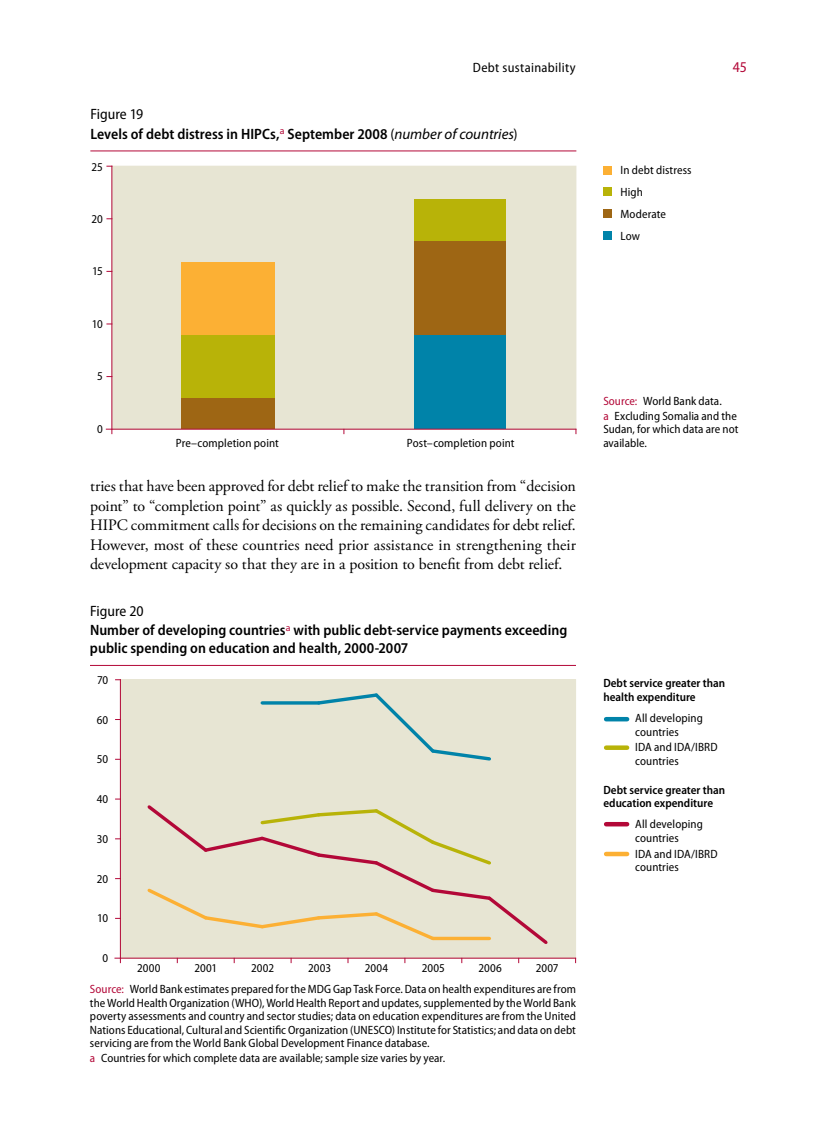
<style>
.page{position:relative;width:837px;height:1134px;background:#fff}
.page>*{position:absolute;margin:0;border:0;box-sizing:border-box;transform-origin:0 0}
.t1{font:15.9px/19.5px "Adobe Garamond Pro";letter-spacing:-.005em;color:#000;text-align:justify}
.t2{font:600 semi-condensed 15px/19.5px "Myriad Pro";letter-spacing:.005em;color:#000}
.t3{font:semi-condensed 15px "Myriad Pro";color:#b30838}
.t4{font:semi-condensed 13.5px "Myriad Pro";letter-spacing:.02em;color:#000}
.t5{font:semi-condensed 12px/13.5px "Myriad Pro";letter-spacing:.005em;color:#000}
.t6{font:600 semi-condensed 12px/13.5px "Myriad Pro";color:#000}
.s1{font-weight:400}
.s2{font-weight:400;font-style:italic;font-stretch:normal}
.s3{color:#b30838}
</style>
<div class="page">
<div style="left:112px;top:166px;width:464px;height:263px;background:#e7e5d3"></div>
<div style="left:414px;top:335px;width:92px;height:94px;background:#0083a9"></div>
<div style="left:181px;top:398px;width:93px;height:31px;background:#9e6614"></div>
<div style="left:414px;top:241px;width:92px;height:94px;background:#9e6614"></div>
<div style="left:181px;top:335px;width:93px;height:63px;background:#b8b308"></div>
<div style="left:414px;top:199px;width:92px;height:42px;background:#b8b308"></div>
<div style="left:181px;top:262px;width:93px;height:73px;background:#fcb034"></div>
<hr style="left:111px;top:166px;width:1px;height:263px;background:#b30838">
<hr style="left:106px;top:429px;width:470px;height:1px;background:#b30838">
<div style="left:603px;top:166px;width:9px;height:9px;background:#fcb034"></div>
<div style="left:603px;top:187px;width:9px;height:9px;background:#b8b308"></div>
<div style="left:603px;top:209px;width:9px;height:9px;background:#9e6614"></div>
<div style="left:603px;top:231px;width:9px;height:9px;background:#0083a9"></div>
<hr style="left:90px;top:151px;width:486px;height:1px;background:#b30838">
<hr style="left:90px;top:665px;width:486px;height:1px;background:#b30838">
<div style="left:120px;top:680px;width:456px;height:278px;background:#e7e5d3"></div>
<hr style="left:120px;top:680px;width:1px;height:278px;background:#b30838">
<hr style="left:115px;top:958px;width:461px;height:1px;background:#b30838">
<svg style="left:262px;top:701px;width:53px;height:4px"></svg>
<svg style="left:315px;top:693px;width:176px;height:68px"></svg>
<svg style="left:147px;top:805px;width:401px;height:139px"></svg>
<hr style="left:433px;top:937px;width:56px;height:3px;background:#fcb034">
<hr style="left:606px;top:717px;width:21px;height:4px;background:#0083a9">
<div style="left:606px;top:745px;width:21px;height:5px;background:#b8b308"></div>
<hr style="left:606px;top:822px;width:21px;height:4px;background:#b30838">
<hr style="left:606px;top:852px;width:21px;height:4px;background:#fcb034">
<p class="t4" style="left:473px;top:60px;width:104px">Debt sustainability</p>
<p class="t3" style="left:733px;top:59px;width:16px">45</p>
<p class="t2" style="left:90px;top:105px;width:429px"><span class="s1">Figure 19<br></span>Levels of debt distress in HIPCs,<sup>a</sup> September 2008 <span class="s1">(</span><span class="s2">number of countries</span><span class="s1">)</span></p>
<p class="t5" style="left:92px;top:160px;width:13px">25</p>
<p class="t5" style="left:621px;top:160px;width:73px;line-height:22px">In debt distress<br>High<br>Moderate<br>Low</p>
<p class="t5" style="left:92px;top:213px;width:13px">20</p>
<p class="t5" style="left:92px;top:265px;width:12px">15</p>
<p class="t5" style="left:92px;top:317px;width:13px">10</p>
<p class="t5" style="left:97px;top:370px;width:7px">5</p>
<p class="t5" style="left:97px;top:422px;width:7px">0</p>
<p class="t5" style="left:176px;top:436px;width:105px">Pre–completion point</p>
<p class="t5" style="left:407px;top:436px;width:109px">Post–completion point</p>
<p class="t1" style="left:90px;top:477px;width:487px">tries that have been approved for debt relief to make the transition from “decision point” to “completion point” as quickly as possible. Second, full delivery on the HIPC commitment calls for decisions on the remaining candidates for debt relief.<br>However, most of these countries need prior assistance in strengthening their development capacity so that they are in a position to benefit from debt relief.</p>
<p class="t2" style="left:90px;top:601px;width:479px"><span class="s1">Figure 20<br></span>Number of developing countries<sup>a</sup> with public debt-service payments exceeding</p>
<p class="t2" style="left:90px;top:639px;width:320px">public spending on education and health, 2000-2007</p>
<p class="t5" style="left:97px;top:673px;width:13px">70</p>
<p class="t5" style="left:97px;top:713px;width:13px">60</p>
<p class="t5" style="left:97px;top:753px;width:13px">50</p>
<p class="t5" style="left:97px;top:793px;width:13px">40</p>
<p class="t5" style="left:97px;top:832px;width:13px">30</p>
<p class="t5" style="left:97px;top:872px;width:13px">20</p>
<p class="t5" style="left:97px;top:912px;width:13px">10</p>
<p class="t5" style="left:103px;top:952px;width:7px">0</p>
<p class="t5" style="left:137px;top:961px;width:25px">2000</p>
<p class="t5" style="left:194px;top:961px;width:24px">2001</p>
<p class="t5" style="left:251px;top:961px;width:24px">2002</p>
<p class="t5" style="left:308px;top:961px;width:24px">2003</p>
<p class="t5" style="left:365px;top:961px;width:25px">2004</p>
<p class="t5" style="left:422px;top:961px;width:25px">2005</p>
<p class="t5" style="left:479px;top:961px;width:25px">2006</p>
<p class="t5" style="left:536px;top:961px;width:24px">2007</p>
<p class="t5" style="left:90px;top:983px;width:488px;text-align:justify"><span class="s3">Source:</span> World Bank estimates prepared for the MDG Gap Task Force. Data on health expenditures are from the World Health Organization (WHO), World Health Report and updates, supplemented by the World Bank poverty assessments and country and sector studies; data on education expenditures are from the United Nations Educational, Cultural and Scientific Organization (UNESCO) Institute for Statistics; and data on debt servicing are from the World Bank Global Development Finance database.</p>
<p class="t5" style="left:90px;top:1052px;width:357px"><span class="s3">a</span> Countries for which complete data are available; sample size varies by year.</p>
<p class="t5" style="left:603px;top:394px;width:135px;line-height:15px"><span class="s3">Source:</span> World Bank data.<br><span class="s3">a</span> Excluding Somalia and the</p>
<p class="t5" style="left:603px;top:423px;width:137px">Sudan, for which data are not available.</p>
<p class="t6" style="left:603px;top:677px;width:123px">Debt service greater than health expenditure</p>
<p class="t5" style="left:635px;top:712px;width:69px">All developing countries</p>
<p class="t5" style="left:635px;top:741px;width:84px">IDA and IDA/IBRD countries</p>
<p class="t6" style="left:604px;top:783px;width:123px">Debt service greater than education expenditure</p>
<p class="t5" style="left:635px;top:818px;width:69px">All developing countries</p>
<p class="t5" style="left:635px;top:847px;width:84px">IDA and IDA/IBRD countries</p>
</div>
